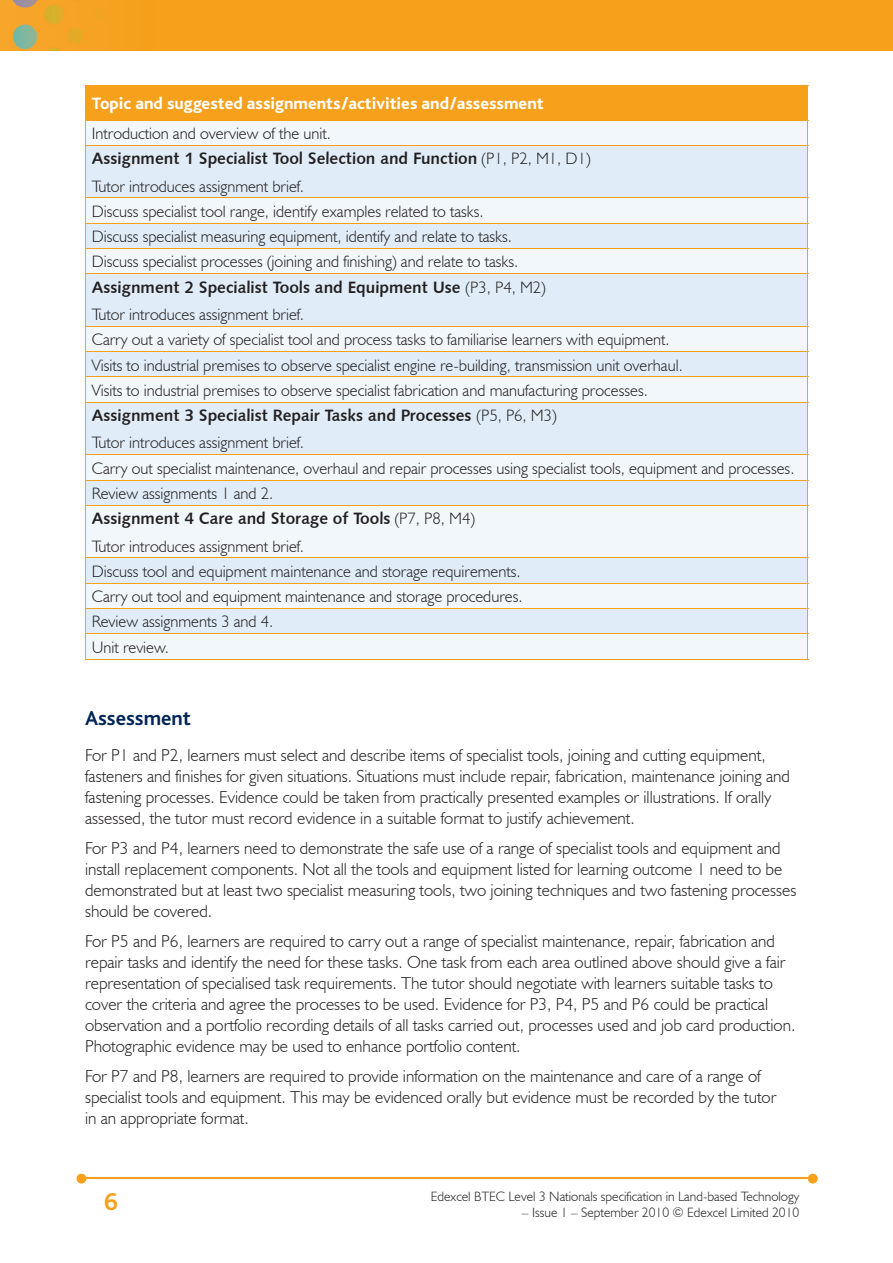
<style>
.page{position:relative;width:893px;height:1263px;background:#fff}
.page>*{position:absolute;margin:0;border:0;box-sizing:border-box;transform-origin:0 0}
.t1{font:700 25.5px "Bliss";color:#f6a01b}
.t2{font:700 21px "Bliss";color:#002556}
.t3{font:300 17.25px/21px "Humanist 521 BT";color:#231f20}
.t4{font:800 17.25px "Bliss";color:#fff}
.t5{font:300 16.5px/25.3px "Humanist 521 BT";color:#231f20}
.t6{font:16.5px "Humanist 531 BT Bold A";color:#231f20}
.t7{font:300 13.5px "Humanist 521 BT";color:#231f20}
.s1{font-family:"Humanist 521 BT";font-weight:300}
</style>
<div class="page">
<img style="left:0;top:0;width:893px;height:51px">
<hr style="left:82px;top:1178px;width:728px;height:1px;background:#f6a01b">
<svg style="left:808px;top:1174px;width:10px;height:9px"></svg>
<svg style="left:77px;top:1174px;width:9px;height:9px"></svg>
<div style="left:85px;top:85px;width:723px;height:35px;background:#f6a01b"></div>
<div style="left:86px;top:121px;width:721px;height:538px;background:#f2f7fb"></div>
<svg style="left:86px;top:146px;width:721px;height:487px;fill:#e0edf8"></svg>
<svg style="left:85px;top:121px;width:1px;height:24px"></svg>
<svg style="left:807px;top:121px;width:1px;height:24px"></svg>
<hr style="left:85px;top:120px;width:723px;height:1px;background:#f6a01b">
<hr style="left:85px;top:146px;width:1px;height:52px;background:#f6a01b">
<hr style="left:807px;top:146px;width:1px;height:52px;background:#f6a01b">
<hr style="left:85px;top:145px;width:723px;height:1px;background:#f6a01b">
<hr style="left:85px;top:198px;width:723px;height:1px;background:#f6a01b">
<hr style="left:85px;top:223px;width:723px;height:1px;background:#f6a01b">
<svg style="left:85px;top:199px;width:1px;height:74px"></svg>
<svg style="left:807px;top:199px;width:1px;height:74px"></svg>
<hr style="left:85px;top:248px;width:723px;height:1px;background:#f6a01b">
<hr style="left:85px;top:274px;width:1px;height:52px;background:#f6a01b">
<hr style="left:807px;top:274px;width:1px;height:52px;background:#f6a01b">
<hr style="left:85px;top:273px;width:723px;height:1px;background:#f6a01b">
<hr style="left:85px;top:326px;width:723px;height:1px;background:#f6a01b">
<hr style="left:85px;top:351px;width:723px;height:1px;background:#f6a01b">
<svg style="left:85px;top:327px;width:1px;height:75px"></svg>
<svg style="left:807px;top:327px;width:1px;height:75px"></svg>
<hr style="left:85px;top:377px;width:723px;height:1px;background:#f6a01b">
<hr style="left:85px;top:403px;width:1px;height:51px;background:#f6a01b">
<hr style="left:807px;top:403px;width:1px;height:51px;background:#f6a01b">
<hr style="left:85px;top:402px;width:723px;height:1px;background:#f6a01b">
<hr style="left:85px;top:454px;width:723px;height:1px;background:#f6a01b">
<svg style="left:85px;top:455px;width:1px;height:50px"></svg>
<svg style="left:807px;top:455px;width:1px;height:50px"></svg>
<hr style="left:85px;top:480px;width:723px;height:1px;background:#f6a01b">
<hr style="left:85px;top:506px;width:1px;height:52px;background:#f6a01b">
<hr style="left:807px;top:506px;width:1px;height:52px;background:#f6a01b">
<hr style="left:85px;top:505px;width:723px;height:1px;background:#f6a01b">
<hr style="left:85px;top:558px;width:723px;height:1px;background:#f6a01b">
<hr style="left:85px;top:583px;width:723px;height:1px;background:#f6a01b">
<hr style="left:85px;top:608px;width:723px;height:1px;background:#f6a01b">
<hr style="left:85px;top:659px;width:723px;height:1px;background:#f6a01b">
<svg style="left:85px;top:559px;width:1px;height:100px"></svg>
<svg style="left:807px;top:559px;width:1px;height:100px"></svg>
<hr style="left:85px;top:633px;width:723px;height:1px;background:#f6a01b">
<p class="t4" style="left:92px;top:95px;width:453px">Topic and suggested assignments/activities and/assessment</p>
<p class="t5" style="left:92px;top:120px;width:241px">Introduction and overview of the unit.</p>
<p class="t6" style="left:92px;top:148px;width:500px">Assignment 1 Specialist Tool Selection and Function <span class="s1">(P1, P2, M1, D1)</span></p>
<p class="t5" style="left:92px;top:173px;width:428px">Tutor introduces assignment brief.<br>Discuss specialist tool range, identify examples related to tasks.<br>Discuss specialist measuring equipment, identify and relate to tasks.<br>Discuss specialist processes (joining and finishing) and relate to tasks.</p>
<p class="t6" style="left:92px;top:277px;width:456px">Assignment 2 Specialist Tools and Equipment Use <span class="s1">(P3, P4, M2)</span></p>
<p class="t5" style="left:92px;top:301px;width:592px">Tutor introduces assignment brief.<br>Carry out a variety of specialist tool and process tasks to familiarise learners with equipment.<br>Visits to industrial premises to observe specialist engine re-building, transmission unit overhaul.<br>Visits to industrial premises to observe specialist fabrication and manufacturing processes.</p>
<p class="t6" style="left:92px;top:405px;width:466px">Assignment 3 Specialist Repair Tasks and Processes <span class="s1">(P5, P6, M3)</span></p>
<p class="t5" style="left:92px;top:430px;width:704px">Tutor introduces assignment brief.<br>Carry out specialist maintenance, overhaul and repair processes using specialist tools, equipment and processes.<br>Review assignments 1 and 2.</p>
<p class="t6" style="left:92px;top:508px;width:385px">Assignment 4 Care and Storage of Tools <span class="s1">(P7, P8, M4)</span></p>
<p class="t5" style="left:92px;top:533px;width:432px">Tutor introduces assignment brief.<br>Discuss tool and equipment maintenance and storage requirements.<br>Carry out tool and equipment maintenance and storage procedures.<br>Review assignments 3 and 4.<br>Unit review.</p>
<p class="t2" style="left:85px;top:707px;width:108px">Assessment</p>
<p class="t3" style="left:85px;top:744px;width:706px">For P1 and P2, learners must select and describe items of specialist tools, joining and cutting equipment, fasteners and finishes for given situations. Situations must include repair, fabrication, maintenance joining and fastening processes. Evidence could be taken from practically presented examples or illustrations. If orally assessed, the tutor must record evidence in a suitable format to justify achievement.</p>
<p class="t3" style="left:85px;top:837px;width:713px">For P3 and P4, learners need to demonstrate the safe use of a range of specialist tools and equipment and install replacement components. Not all the tools and equipment listed for learning outcome 1 need to be demonstrated but at least two specialist measuring tools, two joining techniques and two fastening processes should be covered.</p>
<p class="t3" style="left:85px;top:930px;width:712px">For P5 and P6, learners are required to carry out a range of specialist maintenance, repair, fabrication and repair tasks and identify the need for these tasks. One task from each area outlined above should give a fair representation of specialised task requirements. The tutor should negotiate with learners suitable tasks to cover the criteria and agree the processes to be used. Evidence for P3, P4, P5 and P6 could be practical observation and a portfolio recording details of all tasks carried out, processes used and job card production.<br>Photographic evidence may be used to enhance portfolio content.</p>
<p class="t3" style="left:85px;top:1065px;width:693px">For P7 and P8, learners are required to provide information on the maintenance and care of a range of specialist tools and equipment. This may be evidenced orally but evidence must be recorded by the tutor in an appropriate format.</p>
<h1 class="t1" style="left:104px;top:1189px;width:15px">6</h1>
<p class="t7" style="left:431px;top:1188px;width:370px">Edexcel BTEC Level 3 Nationals specification in Land-based Technology</p>
<p class="t7" style="left:522px;top:1204px;width:279px">– Issue 1 – September 2010 © Edexcel Limited 2010</p>
</div>
